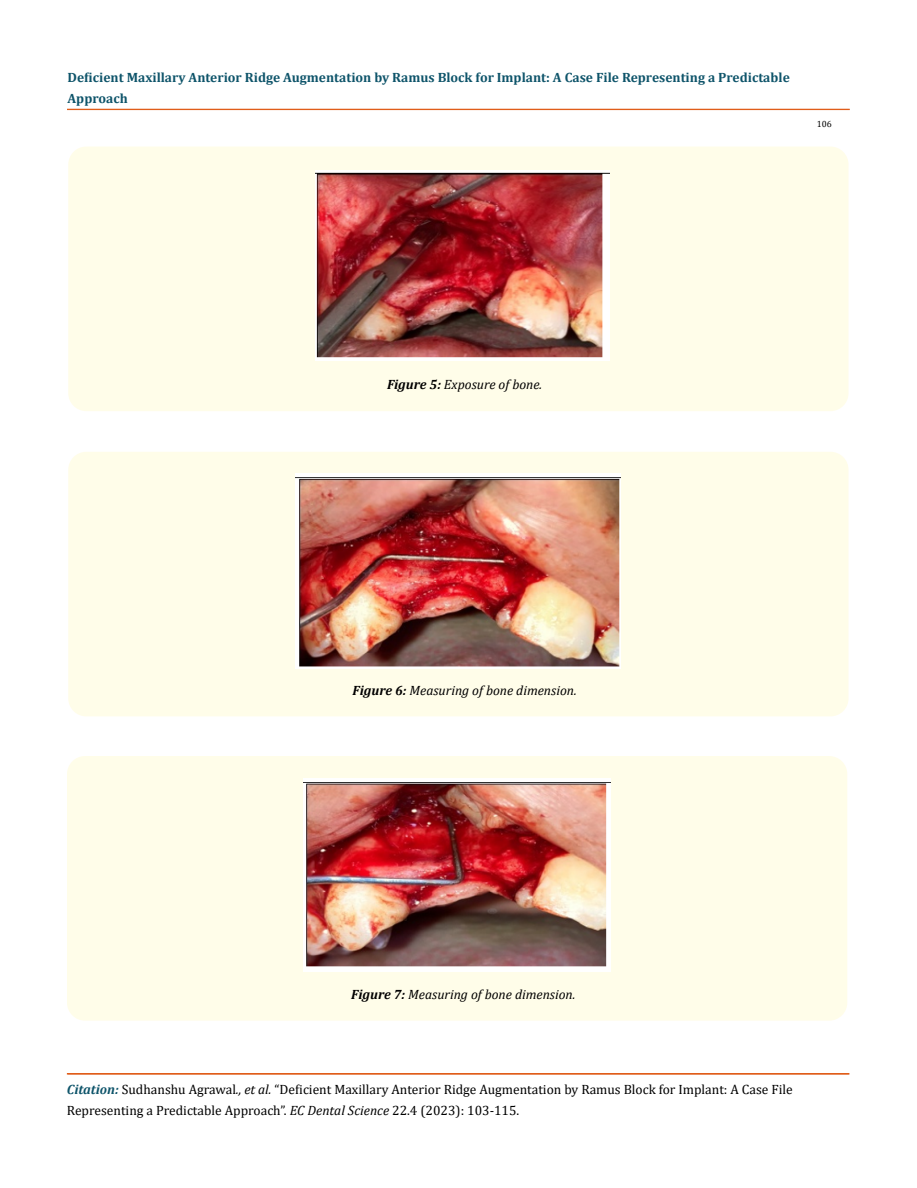
<style>
.page{position:relative;width:917px;height:1188px;background:#fff}
.page>*{position:absolute;margin:0;border:0;box-sizing:border-box;transform-origin:0 0}
.t1{font:13.5px/21px "Cambria";color:#000}
.t2{font:700 13.5px/21px "Cambria";color:#0e546a}
.t3{font:italic 13.5px "Cambria";color:#000}
.t4{font:9px "Cambria";color:#000}
.s1{font-weight:700}
.s2{font-weight:700;font-style:italic;color:#0e546a}
.s3{font-style:italic}
</style>
<div class="page">
<div style="left:67px;top:109px;width:782px;height:1px;border:1px solid #e05d1a"></div>
<div style="left:68px;top:147px;width:780px;height:264px;background:#fffde9;border-radius:18px"></div>
<img style="left:316px;top:170px;width:293px;height:191px">
<div style="left:68px;top:452px;width:780px;height:264px;background:#fffde9;border-radius:18px"></div>
<img style="left:296px;top:473px;width:325px;height:195px">
<div style="left:67px;top:756px;width:780px;height:265px;background:#fffde9;border-radius:18px"></div>
<img style="left:303px;top:779px;width:307px;height:193px">
<p class="t2" style="left:68px;top:67px;width:723px">Deficient Maxillary Anterior Ridge Augmentation by Ramus Block for Implant: A Case File Representing a Predictable<br>Approach</p>
<p class="t4" style="left:816px;top:118px;width:16px">106</p>
<p class="t3" style="left:387px;top:375px;width:157px"><span class="s1">Figure 5:</span> Exposure of bone.</p>
<p class="t3" style="left:352px;top:680px;width:226px"><span class="s1">Figure 6:</span> Measuring of bone dimension.</p>
<p class="t3" style="left:351px;top:985px;width:226px"><span class="s1">Figure 7:</span> Measuring of bone dimension.</p>
<p class="t1" style="left:67px;top:1079px;width:727px"><span class="s2">Citation:</span> Sudhanshu Agrawal<span class="s3">., et al.</span> “Deficient Maxillary Anterior Ridge Augmentation by Ramus Block for Implant: A Case File<br>Representing a Predictable Approach”. <span class="s3">EC Dental Science</span> 22.4 (2023): 103-115.</p>
</div>
